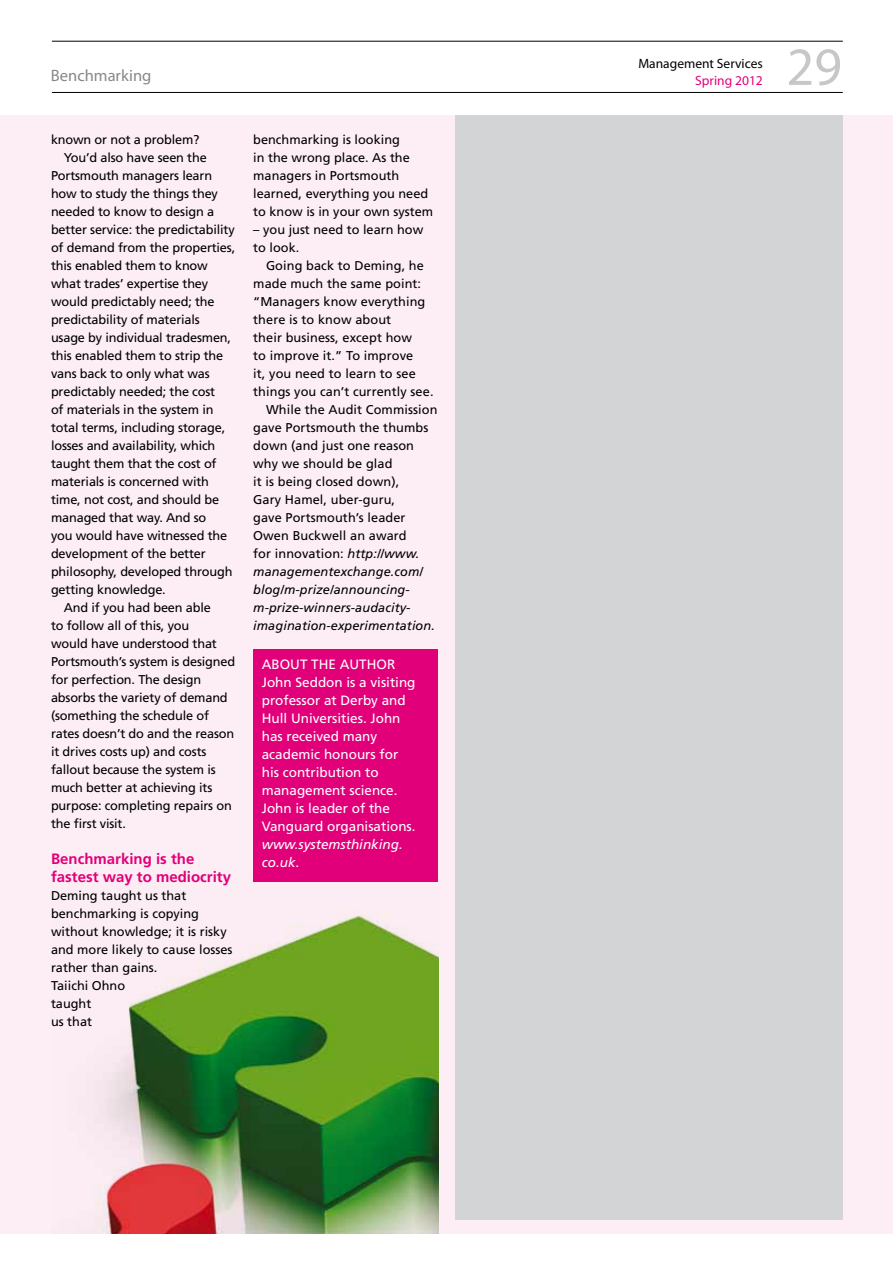
<style>
.page{position:relative;width:893px;height:1263px;background:#fff}
.page>*{position:absolute;margin:0;border:0;box-sizing:border-box;transform-origin:0 0}
.t1{font:54px "Myriad Pro";color:#c6c7c8}
.t2{font:16.5px "Myriad Pro";color:#87888a}
.t3{font:700 15px/18px "Frutiger";color:#e2007a}
.t4{font:13.5px/18px "Frutiger";color:#fff}
.t5{font:italic 13.5px/18px "Frutiger";color:#fff}
.t6{font:13.5px "Myriad Pro";color:#000}
.t7{font:13.5px "Myriad Pro";color:#e2007a}
.t8{font:12.75px/18px "Frutiger";letter-spacing:-.015em;color:#000}
.t9{font:12.75px "Frutiger";letter-spacing:.005em;color:#000}
.t10{font:italic 12.75px "Frutiger";letter-spacing:.005em;color:#000}
.s1{font-style:italic}
.s2{font-style:normal}
</style>
<div class="page">
<hr style="left:52px;top:41px;width:791px;height:1px;background:#000">
<hr style="left:52px;top:92px;width:791px;height:1px;background:#000">
<div style="left:0;top:115px;width:893px;height:1118px;background:#fceef4"></div>
<div style="left:455px;top:115px;width:388px;height:1104px;background:#d3d4d5"></div>
<img style="left:95px;top:874px;width:343px;height:359px">
<div style="left:253px;top:649px;width:184px;height:233px;background:#e2007a"></div>
<p class="t2" style="left:51px;top:66px;width:102px">Benchmarking</p>
<p class="t8" style="left:51px;top:130px;width:150px">known or not a problem?</p>
<p class="t8" style="left:64px;top:148px;width:145px">You’d also have seen the</p>
<p class="t8" style="left:51px;top:166px;width:163px">Portsmouth managers learn</p>
<p class="t8" style="left:51px;top:184px;width:168px">how to study the things they</p>
<p class="t8" style="left:51px;top:202px;width:165px">needed to know to design a</p>
<p class="t8" style="left:51px;top:220px;width:185px">better service: the predictability</p>
<p class="t8" style="left:51px;top:238px;width:186px">of demand from the properties,</p>
<p class="t8" style="left:51px;top:256px;width:158px">this enabled them to know</p>
<p class="t8" style="left:51px;top:274px;width:159px">what trades’ expertise they</p>
<p class="t8" style="left:51px;top:292px;width:165px">would predictably need; the</p>
<p class="t8" style="left:51px;top:310px;width:150px">predictability of materials</p>
<p class="t8" style="left:51px;top:328px;width:182px">usage by individual tradesmen,</p>
<p class="t8" style="left:51px;top:346px;width:174px">this enabled them to strip the</p>
<p class="t8" style="left:51px;top:364px;width:160px">vans back to only what was</p>
<p class="t8" style="left:51px;top:382px;width:166px">predictably needed; the cost</p>
<p class="t8" style="left:51px;top:400px;width:164px">of materials in the system in</p>
<p class="t8" style="left:51px;top:419px;width:176px">total terms, including storage,</p>
<p class="t8" style="left:51px;top:437px;width:166px">losses and availability, which</p>
<p class="t8" style="left:51px;top:455px;width:167px">taught them that the cost of</p>
<p class="t8" style="left:51px;top:473px;width:159px">materials is concerned with</p>
<p class="t8" style="left:51px;top:491px;width:170px">time, not cost, and should be</p>
<p class="t8" style="left:51px;top:509px;width:157px">managed that way. And so</p>
<p class="t8" style="left:51px;top:527px;width:178px">you would have witnessed the</p>
<p class="t8" style="left:51px;top:545px;width:156px">development of the better</p>
<p class="t8" style="left:51px;top:563px;width:183px">philosophy, developed through</p>
<p class="t8" style="left:51px;top:581px;width:116px">getting knowledge.</p>
<p class="t8" style="left:64px;top:599px;width:149px">And if you had been able</p>
<p class="t8" style="left:51px;top:617px;width:140px">to follow all of this, you</p>
<p class="t8" style="left:51px;top:635px;width:167px">would have understood that</p>
<p class="t8" style="left:51px;top:653px;width:186px">Portsmouth’s system is designed</p>
<p class="t8" style="left:51px;top:671px;width:152px">for perfection. The design</p>
<p class="t8" style="left:51px;top:689px;width:178px">absorbs the variety of demand</p>
<p class="t8" style="left:51px;top:707px;width:160px">(something the schedule of</p>
<p class="t8" style="left:51px;top:725px;width:185px">rates doesn’t do and the reason</p>
<p class="t8" style="left:51px;top:743px;width:157px">it drives costs up) and costs</p>
<p class="t8" style="left:51px;top:761px;width:166px">fallout because the system is</p>
<p class="t8" style="left:51px;top:779px;width:163px">much better at achieving its</p>
<p class="t8" style="left:51px;top:797px;width:182px">purpose: completing repairs on</p>
<p class="t8" style="left:51px;top:815px;width:76px">the first visit.</p>
<p class="t3" style="left:51px;top:850px;width:182px">Benchmarking is the fastest way to mediocrity</p>
<p class="t8" style="left:51px;top:886px;width:183px">Deming taught us that benchmarking is copying without knowledge; it is risky and more likely to cause losses rather than gains.<br>Taiichi Ohno<br>taught<br>us that</p>
<p class="t8" style="left:253px;top:130px;width:181px">benchmarking is looking<br>in the wrong place. As the managers in Portsmouth learned, everything you need to know is in your own system</p>
<p class="t8" style="left:253px;top:220px;width:172px">– you just need to learn how to look.</p>
<p class="t9" style="left:266px;top:258px;width:159px">Going back to Deming, he</p>
<p class="t9" style="left:253px;top:276px;width:169px">made much the same point:</p>
<p class="t9" style="left:253px;top:294px;width:174px">“Managers know everything</p>
<p class="t9" style="left:253px;top:312px;width:139px">there is to know about</p>
<p class="t9" style="left:253px;top:330px;width:160px">their business, except how</p>
<p class="t9" style="left:253px;top:348px;width:161px">to improve it.” To improve</p>
<p class="t9" style="left:253px;top:366px;width:164px">it, you need to learn to see</p>
<p class="t9" style="left:253px;top:384px;width:182px">things you can’t currently see.</p>
<p class="t9" style="left:266px;top:402px;width:173px">While the Audit Commission</p>
<p class="t9" style="left:253px;top:420px;width:177px">gave Portsmouth the thumbs</p>
<p class="t9" style="left:253px;top:438px;width:162px">down (and just one reason</p>
<p class="t9" style="left:253px;top:456px;width:141px">why we should be glad</p>
<p class="t9" style="left:253px;top:474px;width:147px">it is being closed down),</p>
<p class="t9" style="left:253px;top:492px;width:143px">Gary Hamel, uber-guru,</p>
<p class="t9" style="left:253px;top:510px;width:154px">gave Portsmouth’s leader</p>
<p class="t9" style="left:253px;top:528px;width:155px">Owen Buckwell an award</p>
<p class="t9" style="left:253px;top:546px;width:167px">for innovation: <span class="s1">http://www.</span></p>
<p class="t10" style="left:253px;top:564px;width:171px">managementexchange.com/</p>
<p class="t10" style="left:253px;top:582px;width:158px">blog/m-prize/announcing-</p>
<p class="t10" style="left:253px;top:600px;width:159px">m-prize-winners-audacity-</p>
<p class="t10" style="left:253px;top:618px;width:183px">imagination-experimentation.</p>
<p class="t4" style="left:262px;top:655px;width:155px">ABOUT THE AUTHOR<br>John Seddon is a visiting professor at Derby and<br>Hull Universities. John has received many academic honours for his contribution to management science.<br>John is leader of the<br>Vanguard organisations.</p>
<p class="t5" style="left:262px;top:835px;width:143px">www.systemsthinking. co.uk<span class="s2">.</span></p>
<p class="t6" style="left:638px;top:56px;width:126px">Management Services</p>
<p class="t7" style="left:695px;top:72px;width:69px">Spring 2012</p>
<h1 class="t1" style="left:786px;top:33px;width:57px">29</h1>
</div>
